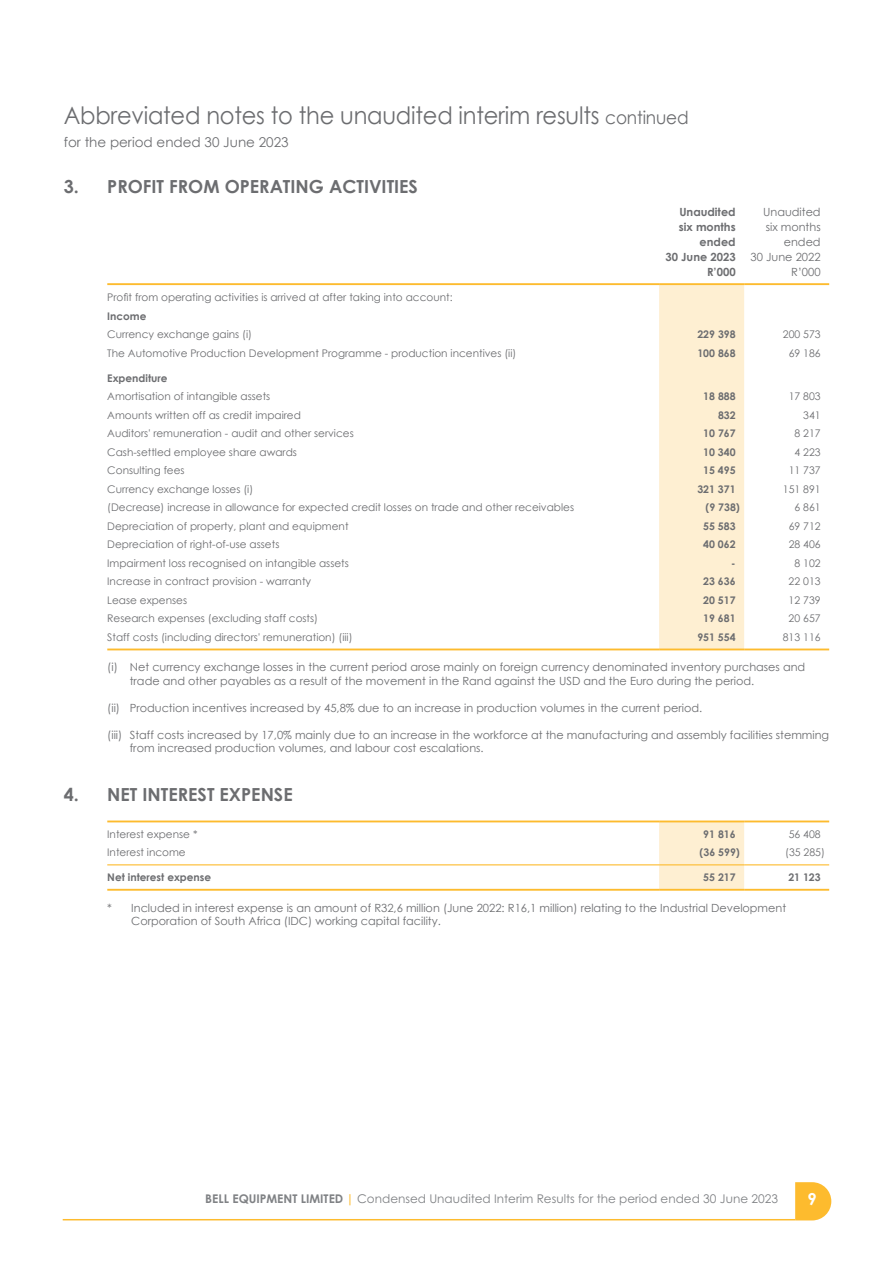
<style>
.page{position:relative;width:893px;height:1263px;background:#fff}
.page>*{position:absolute;margin:0;border:0;box-sizing:border-box;transform-origin:0 0}
.t1{font:24px "Century Gothic";letter-spacing:-.01em;color:#6c6d70;scale:.94 1}
.t2{font:700 18px "Century Gothic";color:#6c6d70}
.t3{font:700 16.5px "Century Gothic Pro";color:#fff}
.t4{font:13.5px "Century Gothic";color:#6c6d70}
.t5{font:12px "Century Gothic Pro";color:#808285}
.t6{font:11.25px/15px "Century Gothic";color:#6c6d70}
.t7{font:700 11.25px/15px "Century Gothic";color:#6c6d70;text-align:right}
.t8{font:10.5px "Century Gothic";color:#6c6d70}
.t9{font:700 10.5px "Century Gothic";color:#6c6d70}
.s1{font-size:18px}
.s2{font-weight:700}
.s3{font-weight:700;color:#fdbb2e}
</style>
<div class="page">
<svg style="left:795px;top:1182px;width:36px;height:38px"></svg>
<hr style="left:63px;top:1219px;width:732px;height:1px;background:#fdbb2e">
<div style="left:659px;top:285px;width:85px;height:363px;background:#feefd2"></div>
<hr style="left:107px;top:648px;width:552px;height:2px;background:#fdbb2e">
<hr style="left:659px;top:648px;width:85px;height:2px;background:#fdbb2e">
<hr style="left:744px;top:648px;width:85px;height:2px;background:#fdbb2e">
<hr style="left:107px;top:283px;width:552px;height:2px;background:#fdbb2e">
<hr style="left:659px;top:283px;width:85px;height:2px;background:#fdbb2e">
<hr style="left:744px;top:283px;width:85px;height:2px;background:#fdbb2e">
<div style="left:659px;top:822px;width:85px;height:67px;background:#feefd2"></div>
<hr style="left:107px;top:889px;width:552px;height:2px;background:#fdbb2e">
<hr style="left:659px;top:889px;width:85px;height:2px;background:#fdbb2e">
<hr style="left:744px;top:889px;width:85px;height:2px;background:#fdbb2e">
<hr style="left:107px;top:864px;width:552px;height:1px;background:#fdbb2e">
<hr style="left:659px;top:864px;width:85px;height:1px;background:#fdbb2e">
<hr style="left:744px;top:864px;width:85px;height:1px;background:#fdbb2e">
<hr style="left:107px;top:820px;width:552px;height:2px;background:#fdbb2e">
<hr style="left:659px;top:820px;width:85px;height:2px;background:#fdbb2e">
<hr style="left:744px;top:820px;width:85px;height:2px;background:#fdbb2e">
<h1 class="t1" style="left:64px;top:101px;width:666px">Abbreviated notes to the unaudited interim results <span class="s1">continued</span></h1>
<p class="t4" style="left:64px;top:134px;width:226px">for the period ended 30 June 2023</p>
<h2 class="t2" style="left:64px;top:175px;width:356px">3. PROFIT FROM OPERATING ACTIVITIES</h2>
<p class="t7" style="left:665px;top:204px;width:72px">Unaudited six months ended<br>30 June 2023<br>R’000</p>
<p class="t6" style="left:751px;top:204px;width:72px;text-align:right">Unaudited six months ended<br>30 June 2022<br>R’000</p>
<p class="t8" style="left:107px;top:291px;width:347px">Profit from operating activities is arrived at after taking into account:</p>
<p class="t9" style="left:107px;top:310px;width:41px">Income</p>
<p class="t8" style="left:107px;top:328px;width:146px">Currency exchange gains (i)</p>
<p class="t9" style="left:697px;top:328px;width:40px">229 398</p>
<p class="t8" style="left:783px;top:328px;width:39px">200 573</p>
<p class="t8" style="left:107px;top:347px;width:411px">The Automotive Production Development Programme - production incentives (ii)</p>
<p class="t9" style="left:697px;top:347px;width:40px">100 868</p>
<p class="t8" style="left:789px;top:347px;width:33px">69 186</p>
<p class="t9" style="left:107px;top:371px;width:62px">Expenditure</p>
<p class="t8" style="left:107px;top:390px;width:165px">Amortisation of intangible assets</p>
<p class="t9" style="left:703px;top:390px;width:34px">18 888</p>
<p class="t8" style="left:789px;top:390px;width:33px">17 803</p>
<p class="t8" style="left:107px;top:409px;width:195px">Amounts written off as credit impaired</p>
<p class="t9" style="left:718px;top:408px;width:19px">832</p>
<p class="t8" style="left:803px;top:409px;width:19px">341</p>
<p class="t8" style="left:107px;top:427px;width:248px">Auditors' remuneration - audit and other services</p>
<p class="t9" style="left:703px;top:427px;width:34px">10 767</p>
<p class="t8" style="left:794px;top:427px;width:28px">8 217</p>
<p class="t8" style="left:107px;top:446px;width:191px">Cash-settled employee share awards</p>
<p class="t9" style="left:703px;top:445px;width:34px">10 340</p>
<p class="t8" style="left:794px;top:446px;width:28px">4 223</p>
<p class="t8" style="left:107px;top:464px;width:79px">Consulting fees</p>
<p class="t9" style="left:703px;top:464px;width:34px">15 495</p>
<p class="t8" style="left:789px;top:464px;width:33px">11 737</p>
<p class="t8" style="left:107px;top:483px;width:147px">Currency exchange losses (i)</p>
<p class="t9" style="left:697px;top:482px;width:40px">321 371</p>
<p class="t8" style="left:783px;top:483px;width:39px">151 891</p>
<p class="t8" style="left:107px;top:501px;width:468px">(Decrease) increase in allowance for expected credit losses on trade and other receivables</p>
<p class="t9" style="left:705px;top:501px;width:36px">(9 738)</p>
<p class="t8" style="left:794px;top:501px;width:28px">6 861</p>
<p class="t8" style="left:107px;top:520px;width:243px">Depreciation of property, plant and equipment</p>
<p class="t9" style="left:703px;top:519px;width:34px">55 583</p>
<p class="t8" style="left:789px;top:520px;width:33px">69 712</p>
<p class="t8" style="left:107px;top:538px;width:174px">Depreciation of right-of-use assets</p>
<p class="t9" style="left:703px;top:538px;width:34px">40 062</p>
<p class="t8" style="left:789px;top:538px;width:33px">28 406</p>
<p class="t8" style="left:107px;top:557px;width:243px">Impairment loss recognised on intangible assets</p>
<p class="t9" style="left:731px;top:556px;width:6px">-</p>
<p class="t8" style="left:794px;top:557px;width:28px">8 102</p>
<p class="t8" style="left:107px;top:575px;width:205px">Increase in contract provision - warranty</p>
<p class="t9" style="left:703px;top:575px;width:34px">23 636</p>
<p class="t8" style="left:789px;top:575px;width:33px">22 013</p>
<p class="t8" style="left:107px;top:594px;width:81px">Lease expenses</p>
<p class="t9" style="left:703px;top:593px;width:34px">20 517</p>
<p class="t8" style="left:789px;top:594px;width:33px">12 739</p>
<p class="t8" style="left:107px;top:612px;width:212px">Research expenses (excluding staff costs)</p>
<p class="t9" style="left:703px;top:612px;width:34px">19 681</p>
<p class="t8" style="left:789px;top:612px;width:33px">20 657</p>
<p class="t8" style="left:107px;top:631px;width:247px">Staff costs (including directors' remuneration) (iii)</p>
<p class="t9" style="left:697px;top:630px;width:40px">951 554</p>
<p class="t8" style="left:783px;top:631px;width:39px">813 116</p>
<p class="t6" style="left:130px;top:660px;width:677px;line-height:13.5px;text-indent:-22px">(i) Net currency exchange losses in the current period arose mainly on foreign currency denominated inventory purchases and trade and other payables as a result of the movement in the Rand against the USD and the Euro during the period.</p>
<p class="t6" style="left:107px;top:700px;width:596px">(ii) Production incentives increased by 45,8% due to an increase in production volumes in the current period.</p>
<p class="t6" style="left:130px;top:728px;width:701px;line-height:13.5px;text-indent:-22px">(iii) Staff costs increased by 17,0% mainly due to an increase in the workforce at the manufacturing and assembly facilities stemming from increased production volumes, and labour cost escalations.</p>
<h2 class="t2" style="left:64px;top:783px;width:230px">4. NET INTEREST EXPENSE</h2>
<p class="t8" style="left:107px;top:828px;width:92px">Interest expense *</p>
<p class="t9" style="left:703px;top:827px;width:34px">91 816</p>
<p class="t8" style="left:789px;top:828px;width:33px">56 408</p>
<p class="t8" style="left:107px;top:846px;width:80px">Interest income</p>
<p class="t9" style="left:700px;top:846px;width:42px">(36 599)</p>
<p class="t8" style="left:785px;top:846px;width:41px">(35 285)</p>
<p class="t9" style="left:107px;top:871px;width:105px">Net interest expense</p>
<p class="t9" style="left:703px;top:871px;width:34px">55 217</p>
<p class="t9" style="left:788px;top:871px;width:34px">21 123</p>
<p class="t6" style="left:131px;top:901px;width:656px;line-height:13.5px;text-indent:-24px">* Included in interest expense is an amount of R32,6 million (June 2022: R16,1 million) relating to the Industrial Development<br>Corporation of South Africa (IDC) working capital facility.</p>
<p class="t5" style="left:205px;top:1192px;width:574px"><span class="s2">BELL EQUIPMENT LIMITED</span> <span class="s3">|</span> Condensed Unaudited Interim Results for the period ended 30 June 2023</p>
<h3 class="t3" style="left:808px;top:1189px;width:11px">9</h3>
</div>
